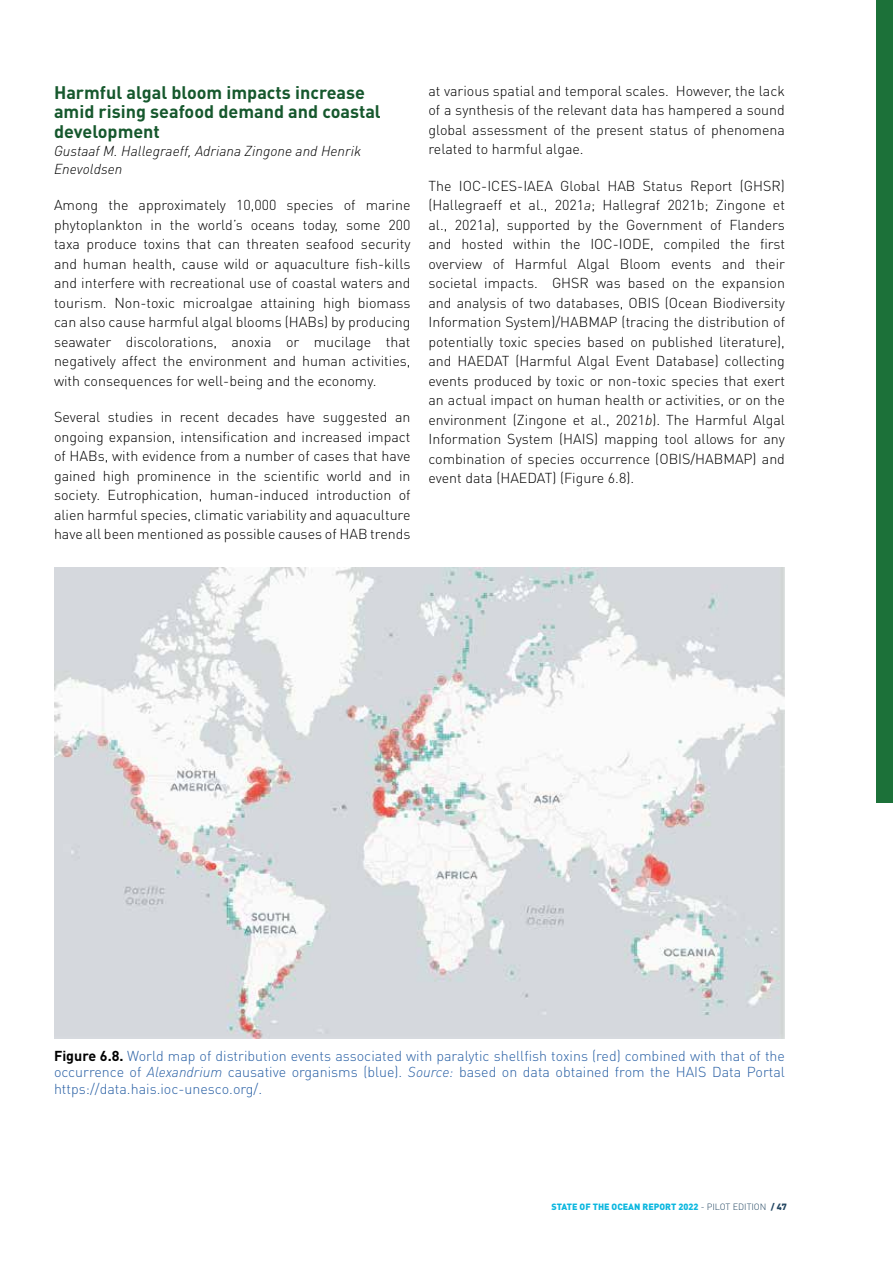
<style>
.page{position:relative;width:893px;height:1263px;background:#fff}
.page>*{position:absolute;margin:0;border:0;box-sizing:border-box;transform-origin:0 0}
.t1{font:700 18px/19.5px "DINOT";color:#16582d}
.t2{font:300 14.25px/19.5px "DINOT";color:#000;text-align:justify}
.t3{font:300 14.25px/16.5px "DINOT";color:#285fa4;text-align:justify}
.t4{font:italic 300 14.25px/18px "DINOT";color:#000}
.t5{font:900 9px "DINOT";color:#0bb7df}
.s1{font-style:italic}
.s2{font-weight:700;color:#000}
.s3{font-weight:300;color:#234662}
.s4{color:#234662}
</style>
<div class="page">
<div style="left:876px;top:0;width:17px;height:803px;background:#1c7139"></div>
<img style="left:54px;top:567px;width:731px;height:472px">
<p class="t1" style="left:54px;top:82px;width:328px">Harmful algal bloom impacts increase amid rising seafood demand and coastal development</p>
<p class="t4" style="left:54px;top:141px;width:309px">Gustaaf M. Hallegraeff, Adriana Zingone and Henrik<br>Enevoldsen</p>
<p class="t2" style="left:54px;top:195px;width:358px">Among the approximately 10,000 species of marine phytoplankton in the world’s oceans today, some 200 taxa produce toxins that can threaten seafood security and human health, cause wild or aquaculture fish-kills and interfere with recreational use of coastal waters and tourism. Non-toxic microalgae attaining high biomass can also cause harmful algal blooms (HABs) by producing seawater discolorations, anoxia or mucilage that negatively affect the environment and human activities, with consequences for well-being and the economy.</p>
<p class="t2" style="left:54px;top:407px;width:358px">Several studies in recent decades have suggested an ongoing expansion, intensification and increased impact of HABs, with evidence from a number of cases that have gained high prominence in the scientific world and in society. Eutrophication, human-induced introduction of alien harmful species, climatic variability and aquaculture have all been mentioned as possible causes of HAB trends</p>
<p class="t2" style="left:428px;top:80px;width:358px">at various spatial and temporal scales. However, the lack of a synthesis of the relevant data has hampered a sound global assessment of the present status of phenomena related to harmful algae.</p>
<p class="t2" style="left:428px;top:175px;width:358px">The IOC-ICES-IAEA Global HAB Status Report (GHSR) (Hallegraeff et al., 2021<span class="s1">a</span>; Hallegraf 2021b; Zingone et al., 2021a), supported by the Government of Flanders and hosted within the IOC-IODE, compiled the first overview of Harmful Algal Bloom events and their societal impacts. GHSR was based on the expansion and analysis of two databases, OBIS (Ocean Biodiversity Information System)/HABMAP (tracing the distribution of potentially toxic species based on published literature), and HAEDAT (Harmful Algal Event Database) collecting events produced by toxic or non-toxic species that exert an actual impact on human health or activities, or on the environment (Zingone et al., 2021<span class="s1">b</span>). The Harmful Algal Information System (HAIS) mapping tool allows for any combination of species occurrence (OBIS/HABMAP) and event data (HAEDAT) (Figure 6.8).</p>
<p class="t3" style="left:54px;top:1046px;width:733px"><span class="s2">Figure 6.8.</span> World map of distribution events associated with paralytic shellfish toxins (red) combined with that of the occurrence of <span class="s1">Alexandrium</span> causative organisms (blue). <span class="s1">Source:</span> based on data obtained from the HAIS Data Portal https://data.hais.ioc-unesco.org/.</p>
<p class="t5" style="left:551px;top:1200px;width:237px">STATE OF THE OCEAN REPORT 2022 <span class="s3">- PILOT EDITION</span> <span class="s4">/ 47</span></p>
</div>
